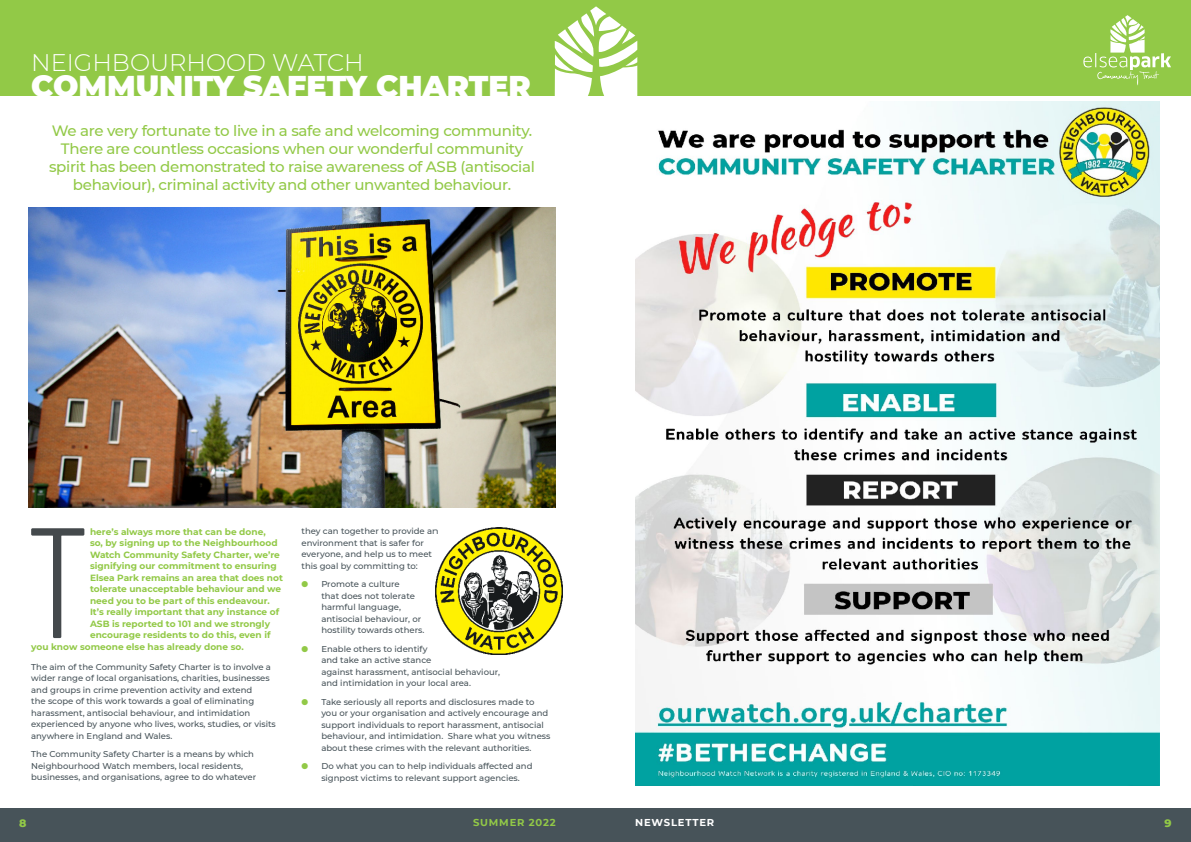
<style>
.page{position:relative;width:1191px;height:842px;background:#fff}
.page>*{position:absolute;margin:0;border:0;box-sizing:border-box;transform-origin:0 0}
.t1{font:300 156.9px "Barlow Condensed";color:#44494c}
.t2{font:900 30px "Montserrat";color:#fff}
.t3{font:300 24px "Montserrat";color:#fff}
.t4{font:500 15px/18px "Montserrat";letter-spacing:-.02em;color:#92c947;text-align:center}
.t5{font:800 11px "Montserrat";color:#92c947}
.t6{font:700 10px "Montserrat";letter-spacing:.08em;color:#92c947}
.t7{font:700 10px "Montserrat";letter-spacing:.08em;color:#fff}
.t8{font:700 9px "Montserrat";color:#92c947}
.t9{font:500 8.5px/11.5px "Montserrat";color:#475359}
.s1{color:#92c947}
</style>
<div class="page">
<div style="left:0;top:0;width:1191px;height:96px;background:#92c947"></div>
<svg style="left:1083px;top:15px;width:88px;height:70px"></svg>
<svg style="left:555px;top:6px;width:82px;height:90px"></svg>
<div style="left:0;top:808px;width:1191px;height:34px;background:#475359"></div>
<img style="left:635px;top:101px;width:524px;height:684px">
<img style="left:1057px;top:104px;width:97px;height:96px">
<img style="left:28px;top:208px;width:528px;height:300px">
<img style="left:436px;top:528px;width:126px;height:127px">
<p class="t3" style="left:31px;top:46px;width:334px">NEIGHBOURHOOD WATCH</p>
<p class="t2" style="left:31px;top:64px;width:501px">COMMUNITY SAFETY CHARTER</p>
<p class="t4" style="left:49px;top:121px;width:487px">We are very fortunate to live in a safe and welcoming community.<br>There are countless occasions when our wonderful community spirit has been demonstrated to raise awareness of ASB (antisocial behaviour), criminal activity and other unwanted behaviour.</p>
<p class="t1" style="left:26px;top:469px;width:66px">T</p>
<p class="t8" style="left:90px;top:525px;width:177px">here’s always more that can be done,</p>
<p class="t8" style="left:90px;top:536px;width:189px">so, by signing up to the Neighbourhood</p>
<p class="t8" style="left:90px;top:548px;width:191px">Watch Community Safety Charter, we’re</p>
<p class="t8" style="left:90px;top:559px;width:188px">signifying our commitment to ensuring</p>
<p class="t8" style="left:90px;top:571px;width:194px">Elsea Park remains an area that does not</p>
<p class="t8" style="left:90px;top:582px;width:193px">tolerate unacceptable behaviour and we</p>
<p class="t8" style="left:90px;top:594px;width:181px">need you to be part of this endeavour.</p>
<p class="t8" style="left:90px;top:605px;width:191px">It’s really important that any instance of</p>
<p class="t8" style="left:90px;top:617px;width:181px">ASB is reported to 101 and we strongly</p>
<p class="t8" style="left:90px;top:628px;width:182px">encourage residents to do this, even if</p>
<p class="t8" style="left:31px;top:640px;width:214px">you know someone else has already done so.</p>
<p class="t9" style="left:31px;top:660px;width:246px">The aim of the Community Safety Charter is to involve a wider range of local organisations, charities, businesses and groups in crime prevention activity and extend<br>the scope of this work towards a goal of eliminating harassment, antisocial behaviour, and intimidation experienced by anyone who lives, works, studies, or visits anywhere in England and Wales.</p>
<p class="t9" style="left:31px;top:748px;width:227px">The Community Safety Charter is a means by which<br>Neighbourhood Watch members, local residents, businesses, and organisations, agree to do whatever</p>
<p class="t9" style="left:301px;top:525px;width:138px">they can together to provide an environment that is safer for everyone, and help us to meet this goal by committing to:</p>
<p class="t9" style="left:321px;top:578px;width:105px;text-indent:-20px"><span class="s1">●</span> Promote a culture<br>that does not tolerate harmful language, antisocial behaviour, or hostility towards others.</p>
<p class="t9" style="left:321px;top:643px;width:180px;text-indent:-20px"><span class="s1">●</span> Enable others to identify<br>and take an active stance<br>against harassment, antisocial behaviour, and intimidation in your local area.</p>
<p class="t9" style="left:321px;top:696px;width:230px;text-indent:-20px"><span class="s1">●</span> Take seriously all reports and disclosures made to you or your organisation and actively encourage and support individuals to report harassment, antisocial behaviour, and intimidation. Share what you witness about these crimes with the relevant authorities.</p>
<p class="t9" style="left:321px;top:760px;width:213px;text-indent:-20px"><span class="s1">●</span> Do what you can to help individuals affected and signpost victims to relevant support agencies.</p>
<p class="t5" style="left:19px;top:815px;width:9px">8</p>
<p class="t6" style="left:473px;top:815px;width:84px">SUMMER 2022</p>
<p class="t7" style="left:635px;top:815px;width:81px">NEWSLETTER</p>
<p class="t5" style="left:1164px;top:815px;width:9px">9</p>
</div>
